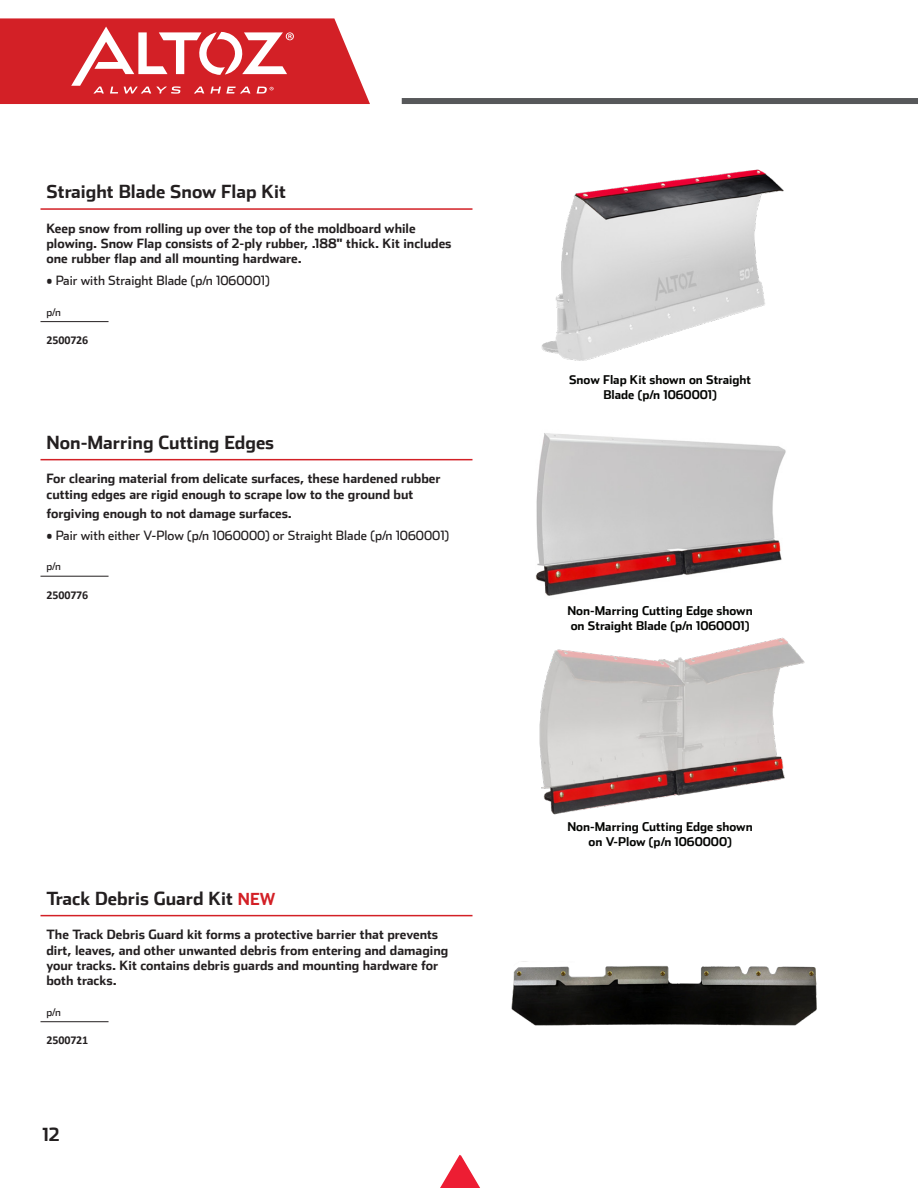
<style>
.page{position:relative;width:918px;height:1188px;background:#fff}
.page>*{position:absolute;margin:0;border:0;box-sizing:border-box;transform-origin:0 0}
.Copy_Header{font:700 18px "Stainless";color:#231f20}
.Copy_Description{font:700 12.75px/15.3px "Stainless";color:#231f20}
.Copy_Description-2{font:12.75px "Stainless";color:#231f20}
.Callouts{font:700 12px/15px "Stainless";color:#040503}
.Copy_Block{font:700 12px "Calibri";letter-spacing:-.01em;color:#231f20}
.Copy_Block-2{font:10.5px "Stainless";color:#231f20}
.s1{font-size:16.5px;color:#d32026}
</style>
<div class="page">
<div style="left:402px;top:98px;width:516px;height:6px;background:#57585a"></div>
<svg style="left:0;top:18px;width:370px;height:86px"></svg>
<hr style="left:40px;top:208px;width:433px;height:2px;background:#d32026">
<hr style="left:40px;top:321px;width:69px;height:1px;background:#231f20">
<hr style="left:40px;top:459px;width:433px;height:1px;background:#d32026">
<hr style="left:40px;top:576px;width:69px;height:1px;background:#231f20">
<hr style="left:40px;top:915px;width:433px;height:1px;background:#d32026">
<hr style="left:40px;top:1021px;width:69px;height:1px;background:#231f20">
<img style="left:541px;top:169px;width:243px;height:192px">
<img style="left:539px;top:637px;width:266px;height:178px">
<img style="left:535px;top:433px;width:251px;height:163px">
<img style="left:511px;top:961px;width:306px;height:65px">
<svg style="left:440px;top:1155px;width:40px;height:33px"></svg>
<p class="Copy_Header" style="left:46px;top:181px;width:241px">Straight Blade Snow Flap Kit</p>
<p class="Copy_Description" style="left:46px;top:220px;width:407px">Keep snow from rolling up over the top of the moldboard while plowing. Snow Flap consists of 2-ply rubber, .188" thick. Kit includes one rubber flap and all mounting hardware.</p>
<p class="Copy_Description-2" style="left:46px;top:273px;width:225px">• Pair with Straight Blade (p/n 1060001)</p>
<p class="Copy_Block-2" style="left:46px;top:306px;width:16px">p/n</p>
<p class="Copy_Block" style="left:46px;top:331px;width:43px">2500726</p>
<p class="Copy_Header" style="left:46px;top:431px;width:229px">Non-Marring Cutting Edges</p>
<p class="Copy_Description" style="left:46px;top:471px;width:396px">For clearing material from delicate surfaces, these hardened rubber</p>
<p class="Copy_Description" style="left:46px;top:487px;width:368px">cutting edges are rigid enough to scrape low to the ground but</p>
<p class="Copy_Description" style="left:46px;top:505px;width:247px">forgiving enough to not damage surfaces.</p>
<p class="Copy_Description-2" style="left:46px;top:527px;width:404px">• Pair with either V-Plow (p/n 1060000) or Straight Blade (p/n 1060001)</p>
<p class="Copy_Block-2" style="left:46px;top:560px;width:16px">p/n</p>
<p class="Copy_Block" style="left:46px;top:586px;width:43px">2500776</p>
<p class="Copy_Header" style="left:46px;top:887px;width:230px">Track Debris Guard Kit <span class="s1">NEW</span></p>
<p class="Copy_Description" style="left:46px;top:927px;width:403px">The Track Debris Guard kit forms a protective barrier that prevents dirt, leaves, and other unwanted debris from entering and damaging your tracks. Kit contains debris guards and mounting hardware for both tracks.</p>
<p class="Copy_Block-2" style="left:46px;top:1006px;width:16px">p/n</p>
<p class="Copy_Block" style="left:46px;top:1032px;width:43px">2500721</p>
<h1 class="Copy_Header" style="left:43px;top:1124px;width:19px">12</h1>
<p class="Callouts" style="left:569px;top:372px;width:183px">Snow Flap Kit shown on Straight</p>
<p class="Callouts" style="left:603px;top:387px;width:115px">Blade (p/n 1060001)</p>
<p class="Callouts" style="left:567px;top:603px;width:187px">Non-Marring Cutting Edge shown on Straight Blade (p/n 1060001)</p>
<p class="Callouts" style="left:567px;top:819px;width:187px;text-align:center">Non-Marring Cutting Edge shown on V-Plow (p/n 1060000)</p>
</div>
